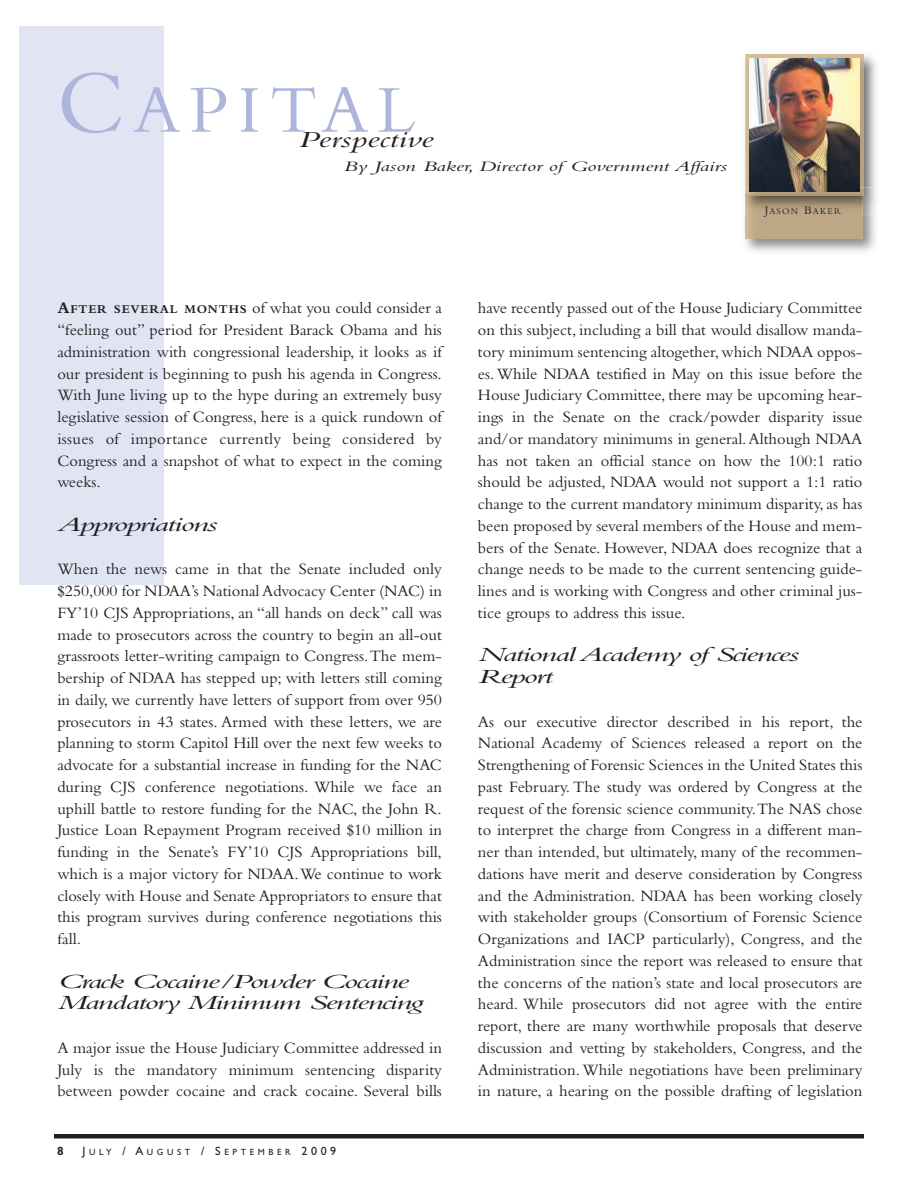
<style>
.page{position:relative;width:918px;height:1188px;background:#fff}
.page>*{position:absolute;margin:0;border:0;box-sizing:border-box;transform-origin:0 0}
.t1{font:69.75px "Bembo";letter-spacing:.13em;color:#aeb5db}
.t2{font:italic 24px "Bembo";color:#231f20;scale:1.5 1}
.t3{font:italic 21px/21.8px "Bembo";letter-spacing:-.05em;color:#231f20;scale:1.65 1}
.t4{font:16.5px/21.8px "Bembo";color:#231f20;text-align:justify}
.t5{font:italic 15px "Bembo";color:#231f20;scale:1.5 1}
.t6{font:700 12px "Gill Sans";color:#231f20}
.t7{font:9px "Gill Sans";letter-spacing:.4em;color:#231f20}
.t8{font:9px "Bembo";letter-spacing:.13em;color:#231f20}
.s1{font-size:93px}
.s2{font-size:12px}
.s3{font-weight:700}
.s4{font-weight:700;font-size:12.3px}
</style>
<div class="page">
<hr style="left:54px;top:1134px;width:810px;height:4px;background:#231f20">
<div style="left:19px;top:26px;width:144px;height:559px;background:#e1e4f2"></div>
<img style="left:745px;top:215px;width:131px;height:37px">
<div style="left:745px;top:215px;width:118px;height:24px;background:#bda786"></div>
<img style="left:744px;top:55px;width:133px;height:160px">
<img style="left:863px;top:188px;width:14px;height:27px">
<img style="left:744px;top:188px;width:1px;height:27px">
<img style="left:745px;top:54px;width:119px;height:142px">
<img style="left:745px;top:194px;width:118px;height:2px">
<h1 class="t1" style="left:57px;top:86px;width:361px"><span class="s1">C</span>APITAL</h1>
<h2 class="t2" style="left:298px;top:131px;width:92px">Perspective</h2>
<p class="t5" style="left:344px;top:161px;width:257px">By Jason Baker, Director ofGovernment Affairs</p>
<p class="t8" style="left:765px;top:208px;width:78px"><span class="s2">J</span>ASON <span class="s2">B</span>AKER</p>
<p class="t4" style="left:57px;top:299px;width:386px"><span class="s3">A</span><span class="s4">FTER SEVERAL MONTHS</span> of what you could consider a “feeling out” period for President Barack Obama and his administration with congressional leadership, it looks as if our president is beginning to push his agenda in Congress.<br>With June living up to the hype during an extremely busy legislative session of Congress, here is a quick rundown of issues of importance currently being considered by Congress and a snapshot of what to expect in the coming weeks.</p>
<p class="t3" style="left:57px;top:516px;width:99px">Appropriations</p>
<p class="t4" style="left:57px;top:560px;width:386px">When the news came in that the Senate included only $250,000 for NDAA’s National Advocacy Center (NAC) in FY’10 CJS Appropriations, an “all hands on deck” call was made to prosecutors across the country to begin an all-out grassroots letter-writing campaign to Congress.The mem&shy;bership of NDAA has stepped up; with letters still coming in daily, we currently have letters of support from over 950 prosecutors in 43 states. Armed with these letters, we are planning to storm Capitol Hill over the next few weeks to advocate for a substantial increase in funding for the NAC during CJS conference negotiations. While we face an uphill battle to restore funding for the NAC, the John R.<br>Justice Loan Repayment Program received $10 million in funding in the Senate’s FY’10 CJS Appropriations bill, which is a major victory for NDAA.We continue to work closely with House and Senate Appropriators to ensure that this program survives during conference negotiations this fall.</p>
<p class="t3" style="left:57px;top:972px;width:223px">Crack Cocaine/Powder Cocaine<br>Mandatory Minimum Sentencing</p>
<p class="t4" style="left:57px;top:1039px;width:386px">A major issue the House Judiciary Committee addressed in July is the mandatory minimum sentencing disparity between powder cocaine and crack cocaine. Several bills</p>
<p class="t6" style="left:57px;top:1146px;width:8px">8</p>
<p class="t7" style="left:82px;top:1147px;width:255px"><span class="s2">J</span>ULY <span class="s2">/ A</span>UGUST <span class="s2">/ S</span>EPTEMBER <span class="s2">2009</span></p>
<p class="t4" style="left:478px;top:299px;width:386px">have recently passed out of the House Judiciary Committee on this subject, including a bill that would disallow manda&shy;tory minimum sentencing altogether,which NDAA oppos&shy;es.While NDAA testified in May on this issue before the House Judiciary Committee, there may be upcoming hear&shy;ings in the Senate on the crack/powder disparity issue and/or mandatory minimums in general.Although NDAA has not taken an official stance on how the 100:1 ratio should be adjusted, NDAA would not support a 1:1 ratio change to the current mandatory minimum disparity, as has been proposed by several members of the House and mem&shy;bers of the Senate. However, NDAA does recognize that a change needs to be made to the current sentencing guide&shy;lines and is working with Congress and other criminal jus&shy;tice groups to address this issue.</p>
<p class="t3" style="left:478px;top:646px;width:196px">National Academy ofSciences<br>Report</p>
<p class="t4" style="left:478px;top:712px;width:386px">As our executive director described in his report, the National Academy of Sciences released a report on the Strengthening of Forensic Sciences in the United States this past February. The study was ordered by Congress at the request of the forensic science community.The NAS chose to interpret the charge from Congress in a different man&shy;ner than intended, but ultimately, many of the recommen&shy;dations have merit and deserve consideration by Congress and the Administration. NDAA has been working closely with stakeholder groups (Consortium of Forensic Science Organizations and IACP particularly), Congress, and the Administration since the report was released to ensure that the concerns of the nation’s state and local prosecutors are heard. While prosecutors did not agree with the entire report, there are many worthwhile proposals that deserve discussion and vetting by stakeholders, Congress, and the Administration.While negotiations have been preliminary in nature, a hearing on the possible drafting of legislation</p>
</div>
